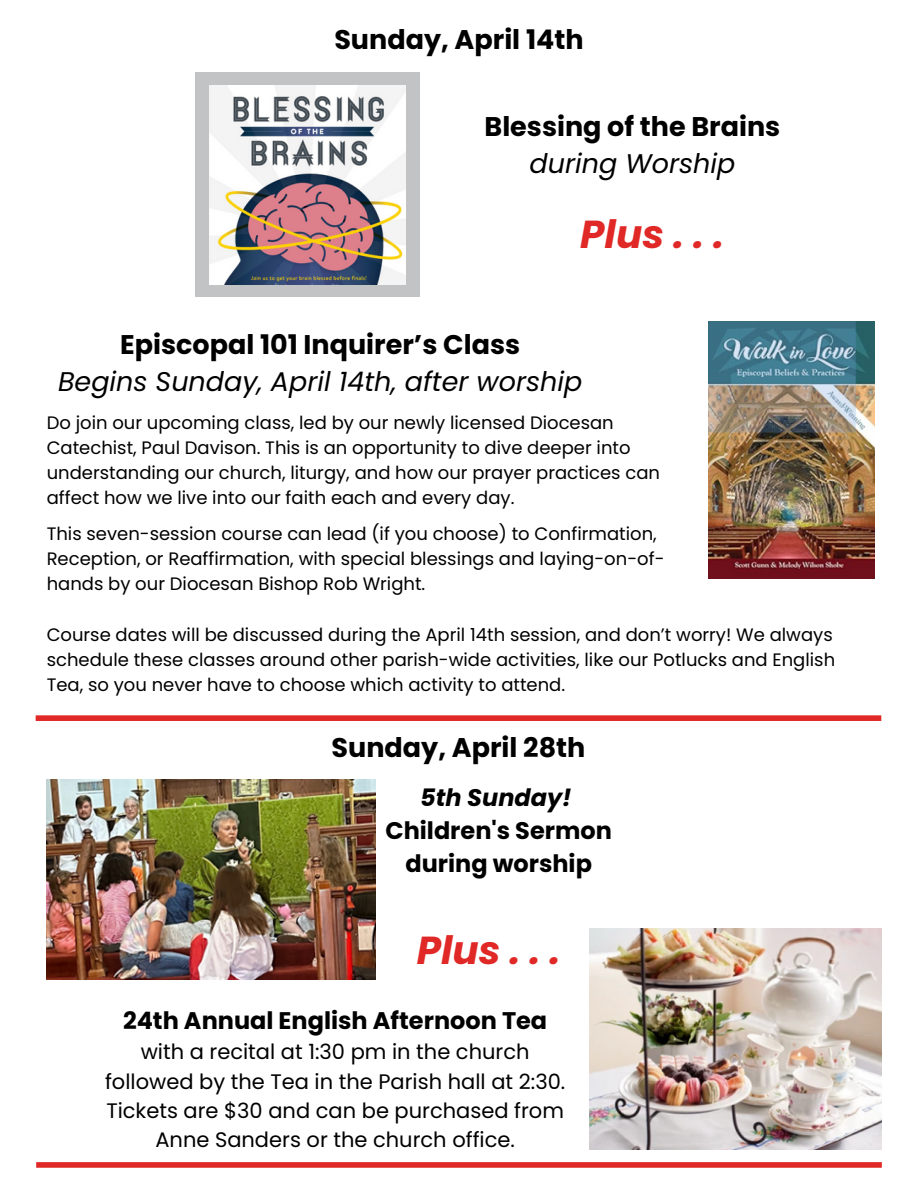
<style>
.page{position:relative;width:918px;height:1188px;background:#fff}
.page>*{position:absolute;margin:0;border:0;box-sizing:border-box;transform-origin:0 0}
.t1{font:italic 700 39px "Poppins";color:#e02826}
.t2{font:700 27px/37.2px "Poppins";color:#000;text-align:center}
.t3{font:italic 27px/37.2px "Poppins";color:#000;text-align:center}
.t4{font:700 24px/32.7px "Poppins";color:#000;text-align:center}
.t5{font:21px/29.2px "Poppins";color:#000;text-align:center}
.t6{font:18px/24.8px "Poppins";color:#000}
.s1{font-weight:400;font-style:italic}
.s2{font-weight:700;font-style:normal}
.s3{font-style:italic}
</style>
<div class="page">
<img style="left:709px;top:322px;width:165px;height:256px">
<div style="left:36px;top:1162px;width:846px;height:6px;background:#e02826"></div>
<div style="left:195px;top:73px;width:224px;height:224px;background:#c2c3c4"></div>
<img style="left:209px;top:85px;width:196px;height:199px">
<div style="left:36px;top:715px;width:845px;height:6px;background:#e02826"></div>
<img style="left:47px;top:780px;width:328px;height:200px">
<img style="left:589px;top:929px;width:293px;height:220px">
<h2 class="t2" style="left:334px;top:21px;width:251px">Sunday, April 14th</h2>
<h3 class="t2" style="left:485px;top:108px;width:297px">Blessing of the Brains <span class="s1">during Worship</span></h3>
<p class="t1" style="left:580px;top:207px;width:145px">Plus . . .</p>
<p class="t3" style="left:58px;top:326px;width:526px"><span class="s2">Episcopal 101 Inquirer’s Class<br></span>Begins Sunday, April 14th, after worship</p>
<p class="t6" style="left:47px;top:411px;width:615px">Do join our upcoming class, led by our newly licensed Diocesan Catechist, Paul Davison. This is an opportunity to dive deeper into understanding our church, liturgy, and how our prayer practices can affect how we live into our faith each and every day.</p>
<p class="t6" style="left:47px;top:522px;width:619px">This seven-session course can lead (if you choose) to Confirmation,<br>Reception, or Reaffirmation, with special blessings and laying-on-of&shy;hands by our Diocesan Bishop Rob Wright.</p>
<p class="t6" style="left:47px;top:622px;width:790px">Course dates will be discussed during the April 14th session, and don’t worry! We always schedule these classes around other parish-wide activities, like our Potlucks and English<br>Tea, so you never have to choose which activity to attend.</p>
<h1 class="t2" style="left:332px;top:728px;width:255px">Sunday, April 28th</h1>
<p class="t4" style="left:385px;top:782px;width:228px"><span class="s3">5th Sunday!<br></span>Children's Sermon during worship</p>
<h5 class="t1" style="left:417px;top:923px;width:145px">Plus . . .</h5>
<h4 class="t4" style="left:123px;top:1004px;width:426px">24th Annual English Afternoon Tea</h4>
<h4 class="t5" style="left:105px;top:1037px;width:462px">with a recital at 1:30 pm in the church followed by the Tea in the Parish hall at 2:30.<br>Tickets are $30 and can be purchased from Anne Sanders or the church office.</h4>
</div>
